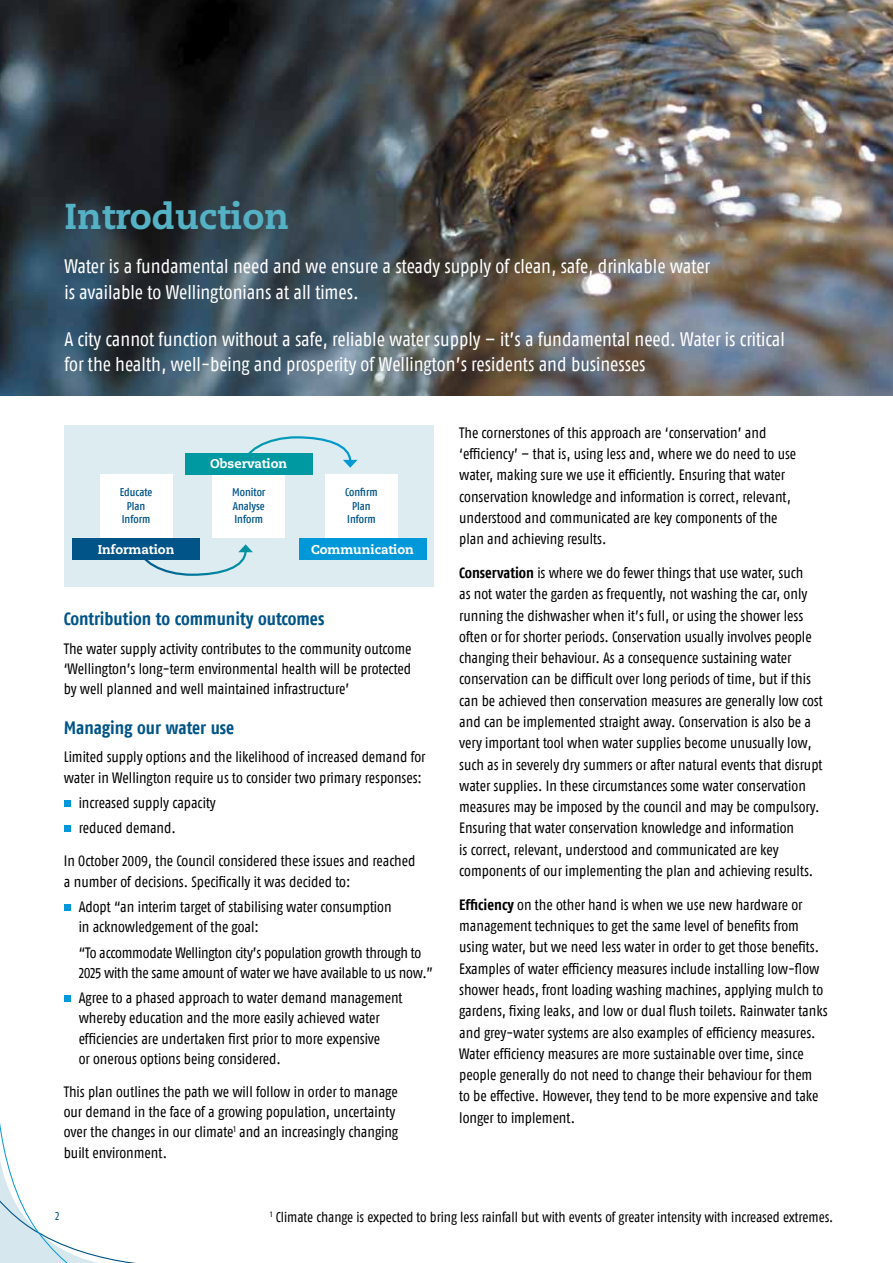
<style>
.page{position:relative;width:893px;height:1263px;background:#fff}
.page>*{position:absolute;margin:0;border:0;box-sizing:border-box;transform-origin:0 0}
.t1{font:800 36px "Caecilia";color:#55b1c4}
.t2{font:19.5px/25.5px "Fago Co Regular Lf";color:#fff}
.t3{font:18px "Fago Co Bold Lf";color:#005488}
.t4{font:15px/21.3px "Fago Co Regular Lf";color:#000}
.t5{font:15px/20.2px "Fago Co Regular Lf";letter-spacing:-.02em;color:#000}
.t6{font:14.25px "Fago Co Regular Lf";letter-spacing:-.005em;color:#000}
.t7{font:800 12.75px "Caecilia";color:#fff}
.t8{font:12px "Fago Co Regular Lf";color:#005488}
.t9{font:11.25px/13.5px "Fago Co Med Lf";color:#005488;text-align:center}
.s1{font-family:"Fago Co Bold Lf"}
</style>
<div class="page">
<svg style="left:0;top:1123px;width:136px;height:140px"></svg>
<img style="left:0;top:0;width:893px;height:395px">
<div style="left:64px;top:800px;width:7px;height:6px;background:#0098d8"></div>
<div style="left:64px;top:825px;width:7px;height:7px;background:#0098d8"></div>
<div style="left:64px;top:904px;width:7px;height:6px;background:#0098d8"></div>
<div style="left:64px;top:995px;width:7px;height:7px;background:#0098d8"></div>
<div style="left:64px;top:425px;width:370px;height:162px;background:#ddecf0"></div>
<div style="left:100px;top:474px;width:72px;height:64px;background:#fff"></div>
<div style="left:325px;top:474px;width:73px;height:64px;background:#fff"></div>
<div style="left:213px;top:474px;width:72px;height:64px;background:#fff"></div>
<svg style="left:136px;top:544px;width:117px;height:32px"></svg>
<svg style="left:248px;top:436px;width:110px;height:32px"></svg>
<div style="left:72px;top:538px;width:128px;height:21px;background:#005488"></div>
<div style="left:299px;top:538px;width:127px;height:21px;background:#0098d8"></div>
<div style="left:185px;top:453px;width:128px;height:21px;background:#0098a1"></div>
<h1 class="t1" style="left:64px;top:194px;width:226px">Introduction</h1>
<h2 class="t2" style="left:64px;top:254px;width:647px">Water is a fundamental need and we ensure a steady supply of clean, safe, drinkable water is available to Wellingtonians at all times.</h2>
<h2 class="t2" style="left:64px;top:326px;width:722px">A city cannot function without a safe, reliable water supply – it’s a fundamental need. Water is critical for the health, well-being and prosperity of Wellington’s residents and businesses</h2>
<p class="t7" style="left:210px;top:456px;width:79px">Observation</p>
<p class="t9" style="left:120px;top:486px;width:34px">Educate<br>Plan<br>Inform</p>
<p class="t9" style="left:345px;top:486px;width:34px">Confirm<br>Plan<br>Inform</p>
<p class="t9" style="left:232px;top:486px;width:35px;text-align:justify">Monitor Analyse Inform</p>
<p class="t7" style="left:98px;top:541px;width:78px">Information</p>
<p class="t7" style="left:311px;top:541px;width:104px">Communication</p>
<p class="t3" style="left:64px;top:608px;width:262px">Contribution to community outcomes</p>
<p class="t4" style="left:64px;top:638px;width:349px;line-height:20.2px;text-align:justify">The water supply activity contributes to the community outcome ‘Wellington’s long-term environmental health will be protected by well planned and well maintained infrastructure’</p>
<p class="t3" style="left:64px;top:717px;width:172px">Managing our water use</p>
<p class="t4" style="left:64px;top:747px;width:363px;line-height:20.2px">Limited supply options and the likelihood of increased demand for water in Wellington require us to consider two primary responses:</p>
<p class="t4" style="left:79px;top:790px;width:139px;line-height:25.3px">increased supply capacity reduced demand.</p>
<p class="t4" style="left:64px;top:851px;width:353px;line-height:20.2px">In October 2009, the Council considered these issues and reached a number of decisions. Specifically it was decided to:</p>
<p class="t4" style="left:79px;top:896px;width:314px;line-height:20.2px">Adopt “an interim target of stabilising water consumption in acknowledgement of the goal:</p>
<p class="t5" style="left:79px;top:942px;width:356px">“To accommodate Wellington city’s population growth through to<br>2025 with the same amount of water we have available to us now.”</p>
<p class="t4" style="left:79px;top:988px;width:325px;line-height:20.2px">Agree to a phased approach to water demand management whereby education and the more easily achieved water efficiencies are undertaken first prior to more expensive<br>or onerous options being considered.</p>
<p class="t4" style="left:64px;top:1081px;width:336px;line-height:20.2px">This plan outlines the path we will follow in order to manage our demand in the face of a growing population, uncertainty over the changes in our climate<sup>1</sup> and an increasingly changing built environment.</p>
<p class="t4" style="left:459px;top:422px;width:338px">The cornerstones of this approach are ‘conservation’ and ‘efficiency’ – that is, using less and, where we do need to use water, making sure we use it efficiently. Ensuring that water conservation knowledge and information is correct, relevant, understood and communicated are key components of the plan and achieving results.</p>
<p class="t4" style="left:459px;top:562px;width:365px"><span class="s1">Conservation</span> is where we do fewer things that use water, such<br>as not water the garden as frequently, not washing the car, only running the dishwasher when it’s full, or using the shower less often or for shorter periods. Conservation usually involves people changing their behaviour. As a consequence sustaining water conservation can be difficult over long periods of time, but if this can be achieved then conservation measures are generally low cost and can be implemented straight away. Conservation is also be a very important tool when water supplies become unusually low, such as in severely dry summers or after natural events that disrupt water supplies. In these circumstances some water conservation measures may be imposed by the council and may be compulsory.<br>Ensuring that water conservation knowledge and information<br>is correct, relevant, understood and communicated are key components of our implementing the plan and achieving results.</p>
<p class="t4" style="left:459px;top:894px;width:370px"><span class="s1">Efficiency</span> on the other hand is when we use new hardware or management techniques to get the same level of benefits from using water, but we need less water in order to get those benefits.<br>Examples of water efficiency measures include installing low-flow shower heads, front loading washing machines, applying mulch to gardens, fixing leaks, and low or dual flush toilets. Rainwater tanks and grey-water systems are also examples of efficiency measures.<br>Water efficiency measures are more sustainable over time, since people generally do not need to change their behaviour for them<br>to be effective. However, they tend to be more expensive and take longer to implement.</p>
<p class="t8" style="left:55px;top:1209px;width:6px">2</p>
<p class="t6" style="left:270px;top:1209px;width:565px"><sup>1</sup> Climate change is expected to bring less rainfall but with events of greater intensity with increased extremes.</p>
</div>
